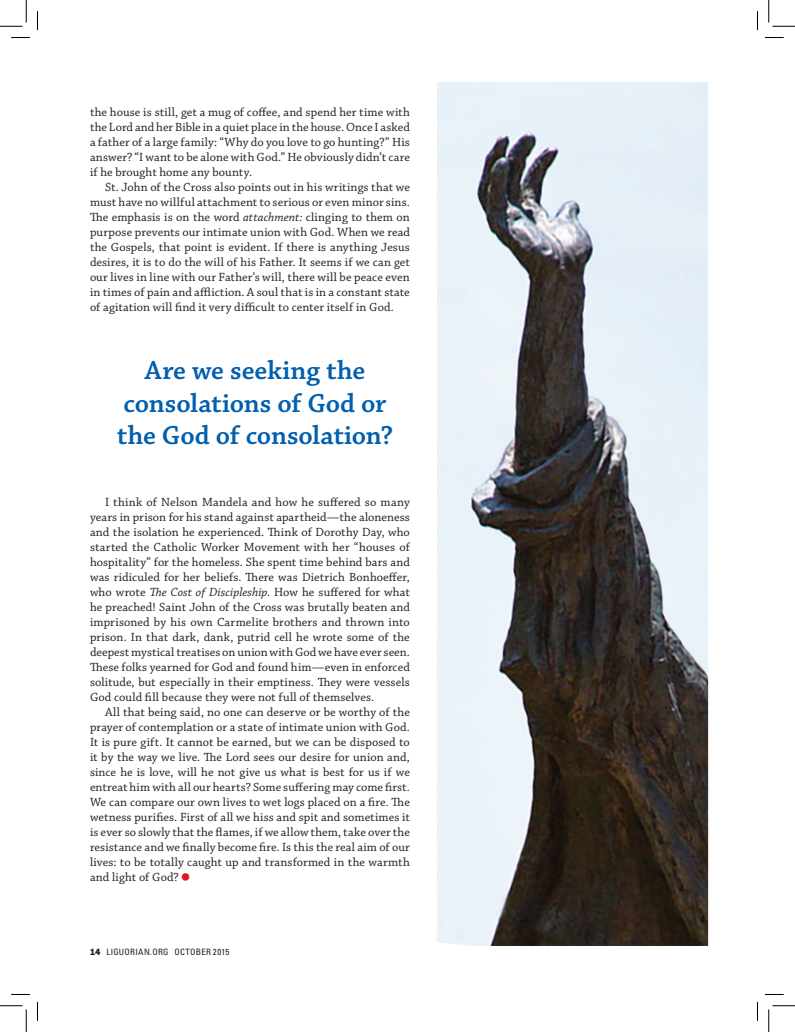
<style>
.page{position:relative;width:795px;height:1032px;background:#fff}
.page>*{position:absolute;margin:0;border:0;box-sizing:border-box;transform-origin:0 0}
.t1{font:600 27.5px/32.5px "Chaparral Pro";letter-spacing:-.005em;color:#015fae;text-align:center}
.t2{font:12.5px/15px "Chaparral Pro";letter-spacing:.005em;color:#231f20;text-align:justify}
.t3{font:condensed 8.75px "Univers";letter-spacing:.035em;color:#231f20}
.s1{font-style:italic}
.s2{font-family:"Universal Newswith Comm Pi";font-size:15px;color:#dc1922}
.s3{font-family:"Museo 900";font-stretch:normal}
</style>
<div class="page">
<img style="left:437px;top:82px;width:271px;height:863px">
<svg style="left:11px;top:37px;width:19px;height:1px"></svg>
<svg style="left:765px;top:37px;width:19px;height:1px"></svg>
<svg style="left:11px;top:994px;width:19px;height:1px"></svg>
<svg style="left:765px;top:994px;width:19px;height:1px"></svg>
<svg style="left:37px;top:11px;width:1px;height:19px"></svg>
<svg style="left:37px;top:1002px;width:1px;height:18px"></svg>
<svg style="left:757px;top:11px;width:1px;height:19px"></svg>
<svg style="left:757px;top:1002px;width:1px;height:18px"></svg>
<svg style="left:0;top:0;width:27px;height:27px"></svg>
<svg style="left:0;top:1005px;width:27px;height:26px"></svg>
<svg style="left:769px;top:0;width:26px;height:27px"></svg>
<svg style="left:769px;top:1005px;width:26px;height:26px"></svg>
<p class="t2" style="left:90px;top:105px;width:321px">the house is still, get a mug of coffee, and spend her time with the Lord and her Bible in a quiet place in the house. Once I asked a father of a large family: “Why do you love to go hunting?” His answer? “I want to be alone with God.” He obviously didn’t care if he brought home any bounty.</p>
<p class="t2" style="left:90px;top:180px;width:321px;text-indent:15px">St. John of the Cross also points out in his writings that we must have no willful attachment to serious or even minor sins.<br>The emphasis is on the word <span class="s1">attachment:</span> clinging to them on purpose prevents our intimate union with God. When we read the Gospels, that point is evident. If there is anything Jesus desires, it is to do the will of his Father. It seems if we can get our lives in line with our Father’s will, there will be peace even in times of pain and affliction. A soul that is in a constant state of agitation will find it very difficult to center itself in God.</p>
<h1 class="t1" style="left:117px;top:355px;width:278px">Are we seeking the consolations of God or the God of consolation?</h1>
<p class="t2" style="left:90px;top:495px;width:321px;text-indent:15px">I think of Nelson Mandela and how he suffered so many years in prison for his stand against apartheid—the aloneness and the isolation he experienced. Think of Dorothy Day, who started the Catholic Worker Movement with her “houses of hospitality” for the homeless. She spent time behind bars and was ridiculed for her beliefs. There was Dietrich Bonhoeffer, who wrote <span class="s1">The Cost of Discipleship.</span> How he suffered for what he preached! Saint John of the Cross was brutally beaten and imprisoned by his own Carmelite brothers and thrown into prison. In that dark, dank, putrid cell he wrote some of the deepest mystical treatises on union with God we have ever seen.<br>These folks yearned for God and found him—even in enforced solitude, but especially in their emptiness. They were vessels God could fill because they were not full of themselves.</p>
<p class="t2" style="left:90px;top:705px;width:321px;text-indent:15px">All that being said, no one can deserve or be worthy of the prayer of contemplation or a state of intimate union with God.<br>It is pure gift. It cannot be earned, but we can be disposed to it by the way we live. The Lord sees our desire for union and, since he is love, will he not give us what is best for us if we entreat him with all our hearts? Some suffering may come first.<br>We can compare our own lives to wet logs placed on a fire. The wetness purifies. First of all we hiss and spit and sometimes it is ever so slowly that the flames, if we allow them, take over the resistance and we finally become fire. Is this the real aim of our lives: to be totally caught up and transformed in the warmth and light of God? <span class="s2">c</span></p>
<p class="t3" style="left:90px;top:946px;width:141px"><span class="s3">14</span> LIGUORIAN.ORG OCTOBER 2015</p>
</div>
